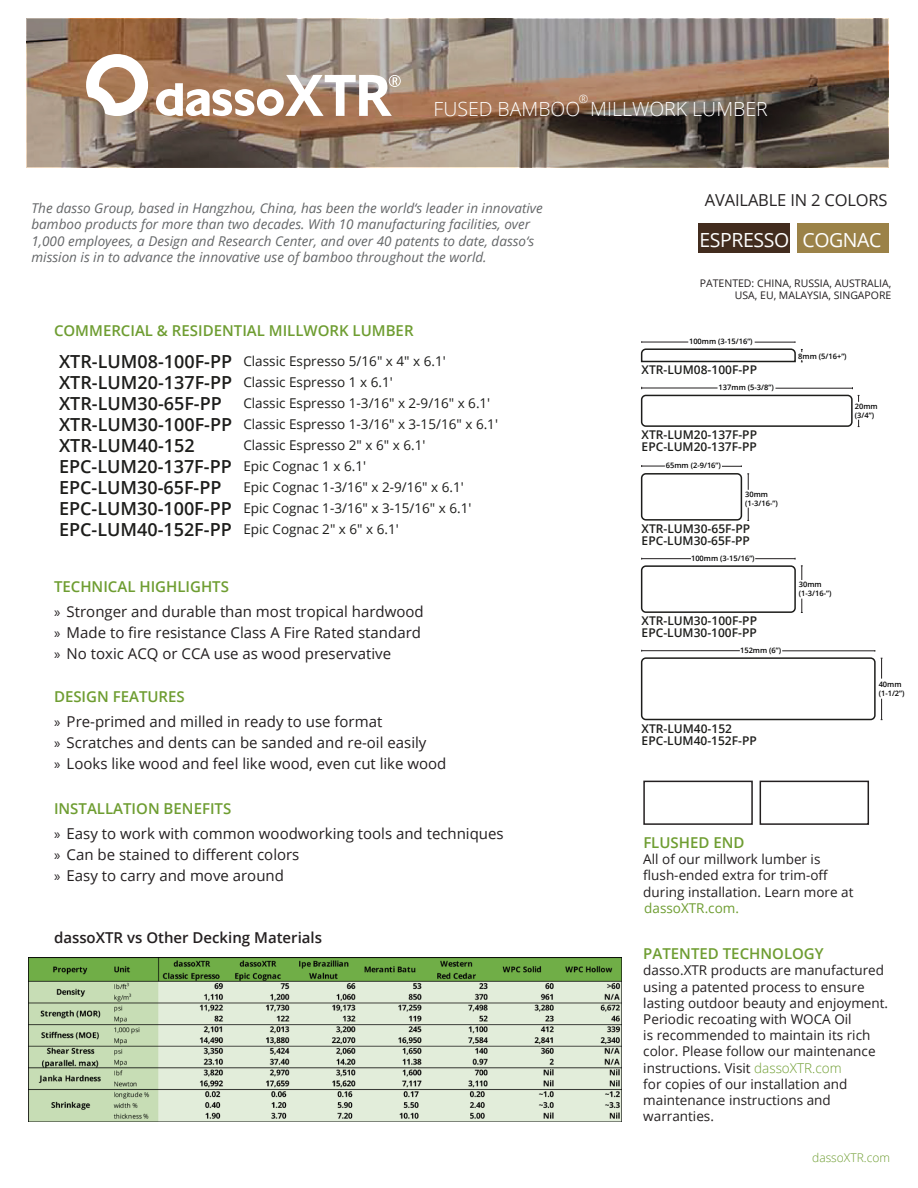
<style>
.page{position:relative;width:918px;height:1188px;background:#fff}
.page>*{position:absolute;margin:0;border:0;box-sizing:border-box;transform-origin:0 0}
.t1{font:300 19.5px "Open Sans";color:#fff}
.t2{font:19.5px "Open Sans";letter-spacing:-.02em;color:#fff}
.t3{font:600 18px/21px "Open Sans";color:#1d1d1b}
.t4{font:16.5px "Open Sans";letter-spacing:-.01em;color:#272425}
.t5{font:15px/21px "Open Sans";color:#231f20}
.t6{font:600 15px "Open Sans";color:#6e9d31}
.t7{font:600 15px "Open Sans";color:#231f20}
.t8{font:13.5px/16.2px "Open Sans";color:#231f20}
.t9{font:italic 13.5px/16.5px "Open Sans";color:#646668}
.t10{font:13.5px/21px "Open Sans";color:#1d1d1b}
.t11{font:13.5px "Open Sans";color:#6e9d31}
.t12{font:600 12px/12.1px "Open Sans";color:#1d1d1b}
.t13{font:300 12px "Open Sans";color:#6e9d31}
.t14{font:300 11.4px "Open Sans";color:#fff}
.t15{font:10.5px/12px "Open Sans";color:#231f20;text-align:right}
.t16{font:600 7.5px/9px "Open Sans";color:#010101}
.s1{font-family:"Myriad Pro"}
.s2{font-weight:300;color:#6e9d31}
</style>
<div class="page">
<svg style="left:27px;top:19px;width:860px;height:148px;background:#8d796a"></svg>
<svg style="left:86px;top:54px;width:62px;height:62px"></svg>
<svg style="left:156px;top:75px;width:245px;height:41px"></svg>
<img style="left:29px;top:957px;width:592px;height:164px">
<div style="left:699px;top:223px;width:91px;height:30px;background:#422c1e"></div>
<div style="left:797px;top:224px;width:91px;height:29px;background:#9b8248"></div>
<svg style="left:640px;top:341px;width:163px;height:22px"></svg>
<div style="left:641px;top:395px;width:212px;height:32px;border:2px solid #1d1d1b;border-radius:4px"></div>
<hr style="left:642px;top:388px;width:76px;height:1px;background:#221f20">
<hr style="left:775px;top:388px;width:77px;height:1px;background:#221f20">
<svg style="left:858px;top:420px;width:2px;height:7px"></svg>
<div style="left:641px;top:473px;width:101px;height:48px;border:2px solid #1d1d1b;border-radius:4px"></div>
<svg style="left:641px;top:465px;width:24px;height:2px"></svg>
<svg style="left:722px;top:466px;width:20px;height:1px"></svg>
<svg style="left:747px;top:508px;width:2px;height:13px"></svg>
<svg style="left:747px;top:474px;width:2px;height:16px"></svg>
<div style="left:641px;top:565px;width:155px;height:48px;border:2px solid #1d1d1b;border-radius:4px"></div>
<hr style="left:642px;top:558px;width:49px;height:1px;background:#221f20">
<hr style="left:755px;top:558px;width:40px;height:1px;background:#221f20">
<svg style="left:801px;top:599px;width:2px;height:14px"></svg>
<svg style="left:801px;top:566px;width:2px;height:14px"></svg>
<div style="left:641px;top:657px;width:235px;height:63px;border:2px solid #1d1d1b;border-radius:4px"></div>
<hr style="left:642px;top:650px;width:98px;height:1px;background:#221f20">
<hr style="left:782px;top:651px;width:93px;height:1px;background:#221f20">
<svg style="left:881px;top:699px;width:1px;height:21px"></svg>
<svg style="left:881px;top:658px;width:1px;height:21px"></svg>
<div style="left:643px;top:781px;width:110px;height:44px;border:2px solid #231f20"></div>
<div style="left:760px;top:781px;width:109px;height:44px;border:2px solid #231f20"></div>
<p class="t14" style="left:579px;top:92px;width:11px">®</p>
<h1 class="t1" style="left:434px;top:96px;width:336px">FUSED BAMBOO MILLWORK LUMBER</h1>
<p class="t9" style="left:32px;top:199px;width:513px">The dasso Group, based in Hangzhou, China, has been the world‘s leader in innovative bamboo products for more than two decades. With 10 manufacturing facilities, over 1,000 employees, a Design and Research Center, and over 40 patents to date, dasso‘s mission is in to advance the innovative use of bamboo throughout the world.</p>
<p class="t6" style="left:54px;top:320px;width:361px">COMMERCIAL &amp; RESIDENTIAL MILLWORK LUMBER</p>
<h2 class="t3" style="left:59px;top:351px;width:175px">XTR-LUM08-100F-PP<br>XTR-LUM20-137F-PP<br>XTR-LUM30-65F-PP<br>XTR-LUM30-100F-PP<br>XTR-LUM40-152<br>EPC-LUM20-137F-PP<br>EPC-LUM30-65F-PP<br>EPC-LUM30-100F-PP<br>EPC-LUM40-152F-PP</h2>
<p class="t10" style="left:243px;top:350px;width:256px">Classic Espresso 5/16" x 4" x 6.1'<br>Classic Espresso 1 x 6.1'<br>Classic Espresso 1-3/16" x 2-9/16" x 6.1'<br>Classic Espresso 1-3/16" x 3-15/16" x 6.1'<br>Classic Espresso 2" x 6" x 6.1'<br>Epic Cognac 1 x 6.1'<br>Epic Cognac 1-3/16" x 2-9/16" x 6.1'<br>Epic Cognac 1-3/16" x 3-15/16" x 6.1'<br>Epic Cognac 2" x 6" x 6.1'</p>
<p class="t6" style="left:54px;top:576px;width:177px">TECHNICAL HIGHLIGHTS</p>
<p class="t5" style="left:54px;top:600px;width:371px"><span class="s1">»</span> Stronger and durable than most tropical hardwood <span class="s1">»</span> Made to fire resistance Class A Fire Rated standard <span class="s1">»</span> No toxic ACQ or CCA use as wood preservative</p>
<p class="t6" style="left:54px;top:687px;width:132px">DESIGN FEATURES</p>
<p class="t5" style="left:54px;top:711px;width:394px"><span class="s1">»</span> Pre-primed and milled in ready to use format<br><span class="s1">»</span> Scratches and dents can be sanded and re-oil easily<br><span class="s1">»</span> Looks like wood and feel like wood, even cut like wood</p>
<p class="t6" style="left:54px;top:798px;width:179px">INSTALLATION BENEFITS</p>
<p class="t5" style="left:54px;top:823px;width:451px"><span class="s1">»</span> Easy to work with common woodworking tools and techniques <span class="s1">»</span> Can be stained to different colors<br><span class="s1">»</span> Easy to carry and move around</p>
<p class="t7" style="left:54px;top:927px;width:270px">dassoXTR vs Other Decking Materials</p>
<p class="t4" style="left:705px;top:189px;width:184px">AVAILABLE IN 2 COLORS</p>
<h1 class="t2" style="left:699px;top:226px;width:184px">ESPRESSO COGNAC</h1>
<p class="t15" style="left:700px;top:277px;width:193px">PATENTED: CHINA, RUSSIA, AUSTRALIA,<br>USA, EU, MALAYSIA, SINGAPORE</p>
<p class="t16" style="left:689px;top:336px;width:65px">100mm (3-15/16”)</p>
<p class="t12" style="left:642px;top:364px;width:117px">XTR-LUM08-100F-PP</p>
<p class="t16" style="left:719px;top:383px;width:57px">137mm (5-3/8”)</p>
<p class="t12" style="left:642px;top:428px;width:117px">XTR-LUM20-137F-PP<br>EPC-LUM20-137F-PP</p>
<p class="t16" style="left:666px;top:461px;width:57px">65mm (2-9/16”)</p>
<p class="t16" style="left:745px;top:489px;width:34px">30mm (1-3/16-”)</p>
<p class="t12" style="left:642px;top:522px;width:110px">XTR-LUM30-65F-PP<br>EPC-LUM30-65F-PP</p>
<p class="t16" style="left:691px;top:553px;width:65px">100mm (3-15/16”)</p>
<p class="t12" style="left:642px;top:614px;width:117px">XTR-LUM30-100F-PP<br>EPC-LUM30-100F-PP</p>
<p class="t16" style="left:740px;top:645px;width:43px">152mm (6”)</p>
<p class="t12" style="left:642px;top:722px;width:117px;line-height:12.9px">XTR-LUM40-152<br>EPC-LUM40-152F-PP</p>
<p class="t16" style="left:798px;top:351px;width:50px">8mm (5/16+”)</p>
<p class="t16" style="left:855px;top:401px;width:24px">20mm (3/4”)</p>
<p class="t16" style="left:799px;top:580px;width:34px">30mm (1-3/16-”)</p>
<p class="t16" style="left:879px;top:680px;width:27px">40mm (1-1/2”)</p>
<p class="t6" style="left:643px;top:832px;width:103px">FLUSHED END</p>
<p class="t8" style="left:643px;top:851px;width:212px">All of our millwork lumber is flush-ended extra for trim-off during installation. Learn more at</p>
<p class="t11" style="left:644px;top:899px;width:96px">dassoXTR.com.</p>
<p class="t6" style="left:643px;top:943px;width:182px">PATENTED TECHNOLOGY</p>
<p class="t8" style="left:643px;top:962px;width:246px">dasso.XTR products are manufactured using a patented process to ensure lasting outdoor beauty and enjoyment.<br>Periodic recoating with WOCA Oil<br>is recommended to maintain its rich color. Please follow our maintenance instructions. Visit <span class="s2">dassoXTR.com<br></span>for copies of our installation and maintenance instructions and warranties.</p>
<p class="t13" style="left:812px;top:1149px;width:79px">dassoXTR.com</p>
</div>
